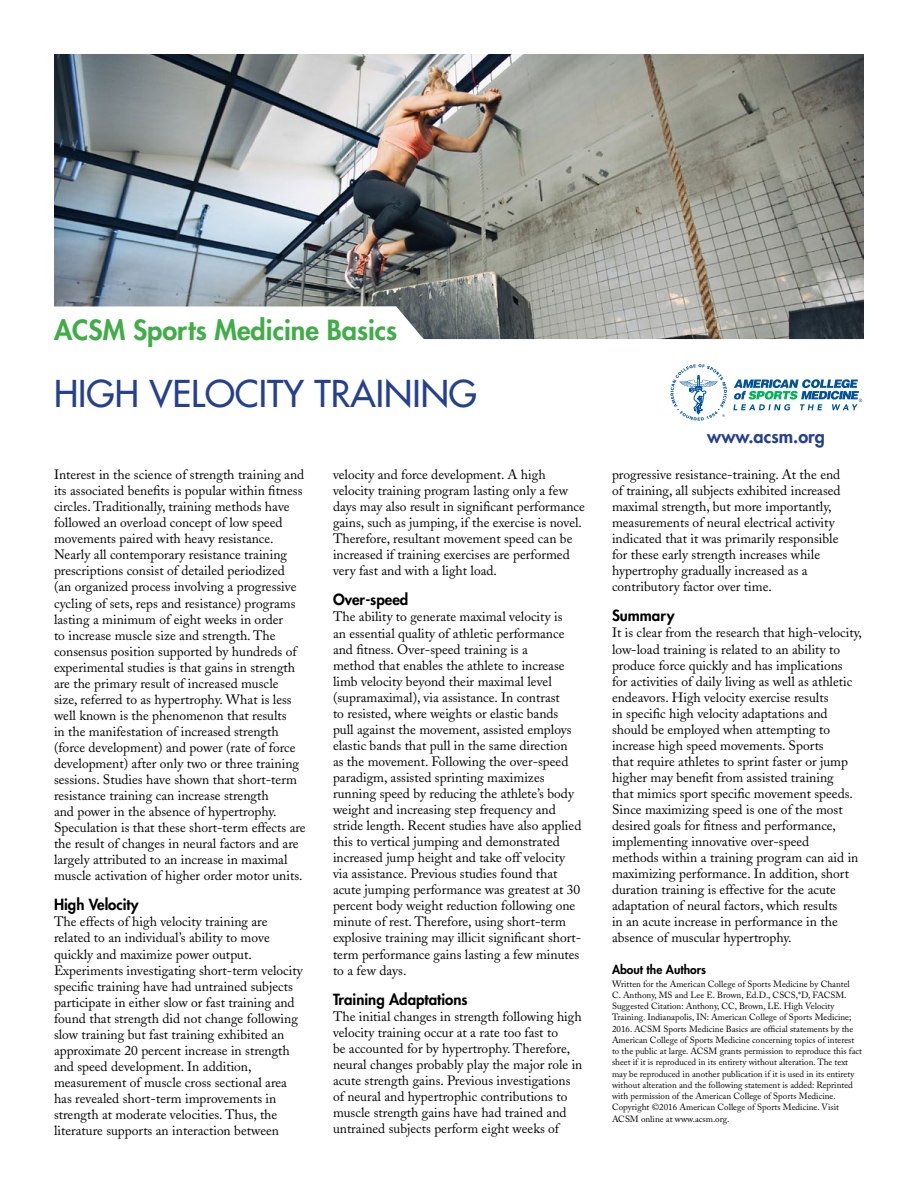
<style>
.page{position:relative;width:918px;height:1188px;background:#fff}
.page>*{position:absolute;margin:0;border:0;box-sizing:border-box;transform-origin:0 0}
.t1{font:36px "Futura";color:#25408f}
.t2{font:800 27px "Futura";color:#41ad49}
.t3{font:800 18px "Futura";color:#25408f}
.t4{font:800 15px "Futura";color:#000}
.t5{font:13.5px/16px "Adobe Caslon";color:#000}
.t6{font:800 12px "Futura";color:#000}
.t7{font:9px/11.2px "Adobe Caslon";color:#000}
</style>
<div class="page">
<svg style="left:733px;top:379px;width:129px;height:31px"></svg>
<svg style="left:671px;top:364px;width:56px;height:57px"></svg>
<img style="left:54px;top:54px;width:810px;height:285px">
<h2 class="t2" style="left:54px;top:312px;width:345px">ACSM Sports Medicine Basics</h2>
<h1 class="t1" style="left:54px;top:370px;width:425px">HIGH VELOCITY TRAINING</h1>
<p class="t5" style="left:54px;top:467px;width:253px">Interest in the science of strength training and its associated benefits is popular within fitness circles. Traditionally, training methods have followed an overload concept of low speed movements paired with heavy resistance.<br>Nearly all contemporary resistance training prescriptions consist of detailed periodized<br>(an organized process involving a progressive cycling of sets, reps and resistance) programs lasting a minimum of eight weeks in order<br>to increase muscle size and strength. The consensus position supported by hundreds of experimental studies is that gains in strength are the primary result of increased muscle<br>size, referred to as hypertrophy. What is less well known is the phenomenon that results<br>in the manifestation of increased strength (force development) and power (rate of force development) after only two or three training sessions. Studies have shown that short-term resistance training can increase strength<br>and power in the absence of hypertrophy.<br>Speculation is that these short-term effects are the result of changes in neural factors and are largely attributed to an increase in maximal muscle activation of higher order motor units.</p>
<p class="t4" style="left:54px;top:895px;width:86px">High Velocity</p>
<p class="t5" style="left:54px;top:914px;width:250px">The effects of high velocity training are related to an individual’s ability to move quickly and maximize power output.<br>Experiments investigating short-term velocity specific training have had untrained subjects participate in either slow or fast training and found that strength did not change following slow training but fast training exhibited an approximate 20 percent increase in strength and speed development. In addition, measurement of muscle cross sectional area has revealed short-term improvements in strength at moderate velocities. Thus, the literature supports an interaction between</p>
<p class="t5" style="left:333px;top:467px;width:253px">velocity and force development. A high velocity training program lasting only a few days may also result in significant performance gains, such as jumping, if the exercise is novel.<br>Therefore, resultant movement speed can be increased if training exercises are performed very fast and with a light load.</p>
<p class="t4" style="left:333px;top:590px;width:77px">Over-speed</p>
<p class="t5" style="left:333px;top:609px;width:250px">The ability to generate maximal velocity is<br>an essential quality of athletic performance and fitness. Over-speed training is a<br>method that enables the athlete to increase limb velocity beyond their maximal level (supramaximal), via assistance. In contrast<br>to resisted, where weights or elastic bands pull against the movement, assisted employs elastic bands that pull in the same direction as the movement. Following the over-speed paradigm, assisted sprinting maximizes running speed by reducing the athlete’s body weight and increasing step frequency and stride length. Recent studies have also applied this to vertical jumping and demonstrated increased jump height and take off velocity via assistance. Previous studies found that acute jumping performance was greatest at 30 percent body weight reduction following one minute of rest. Therefore, using short-term explosive training may illicit significant short&shy;term performance gains lasting a few minutes to a few days.</p>
<p class="t4" style="left:333px;top:989px;width:136px">Training Adaptations</p>
<p class="t5" style="left:333px;top:1008px;width:251px">The initial changes in strength following high velocity training occur at a rate too fast to<br>be accounted for by hypertrophy. Therefore, neural changes probably play the major role in acute strength gains. Previous investigations of neural and hypertrophic contributions to muscle strength gains have had trained and untrained subjects perform eight weeks of</p>
<h3 class="t3" style="left:707px;top:425px;width:119px">www.acsm.org</h3>
<p class="t5" style="left:612px;top:467px;width:230px">progressive resistance-training. At the end of training, all subjects exhibited increased maximal strength, but more importantly, measurements of neural electrical activity indicated that it was primarily responsible for these early strength increases while hypertrophy gradually increased as a contributory factor over time.</p>
<p class="t4" style="left:612px;top:606px;width:64px">Summary</p>
<p class="t5" style="left:612px;top:625px;width:252px">It is clear from the research that high-velocity, low-load training is related to an ability to produce force quickly and has implications<br>for activities of daily living as well as athletic endeavors. High velocity exercise results<br>in specific high velocity adaptations and should be employed when attempting to increase high speed movements. Sports<br>that require athletes to sprint faster or jump higher may benefit from assisted training<br>that mimics sport specific movement speeds.<br>Since maximizing speed is one of the most desired goals for fitness and performance, implementing innovative over-speed<br>methods within a training program can aid in maximizing performance. In addition, short duration training is effective for the acute adaptation of neural factors, which results<br>in an acute increase in performance in the absence of muscular hypertrophy.</p>
<p class="t6" style="left:612px;top:962px;width:96px">About the Authors</p>
<p class="t7" style="left:612px;top:978px;width:252px">Written for the American College of Sports Medicine by Chantel<br>C. Anthony, MS and Lee E. Brown, Ed.D., CSCS,*D, FACSM.<br>Suggested Citation: Anthony, CC, Brown, LE. High Velocity Training. Indianapolis, IN: American College of Sports Medicine; 2016. ACSM Sports Medicine Basics are official statements by the American College of Sports Medicine concerning topics of interest to the public at large. ACSM grants permission to reproduce this fact sheet if it is reproduced in its entirety without alteration. The text may be reproduced in another publication if it is used in its entirety without alteration and the following statement is added: Reprinted with permission of the American College of Sports Medicine.<br>Copyright ©2016 American College of Sports Medicine. Visit ACSM online at www.acsm.org.</p>
</div>
